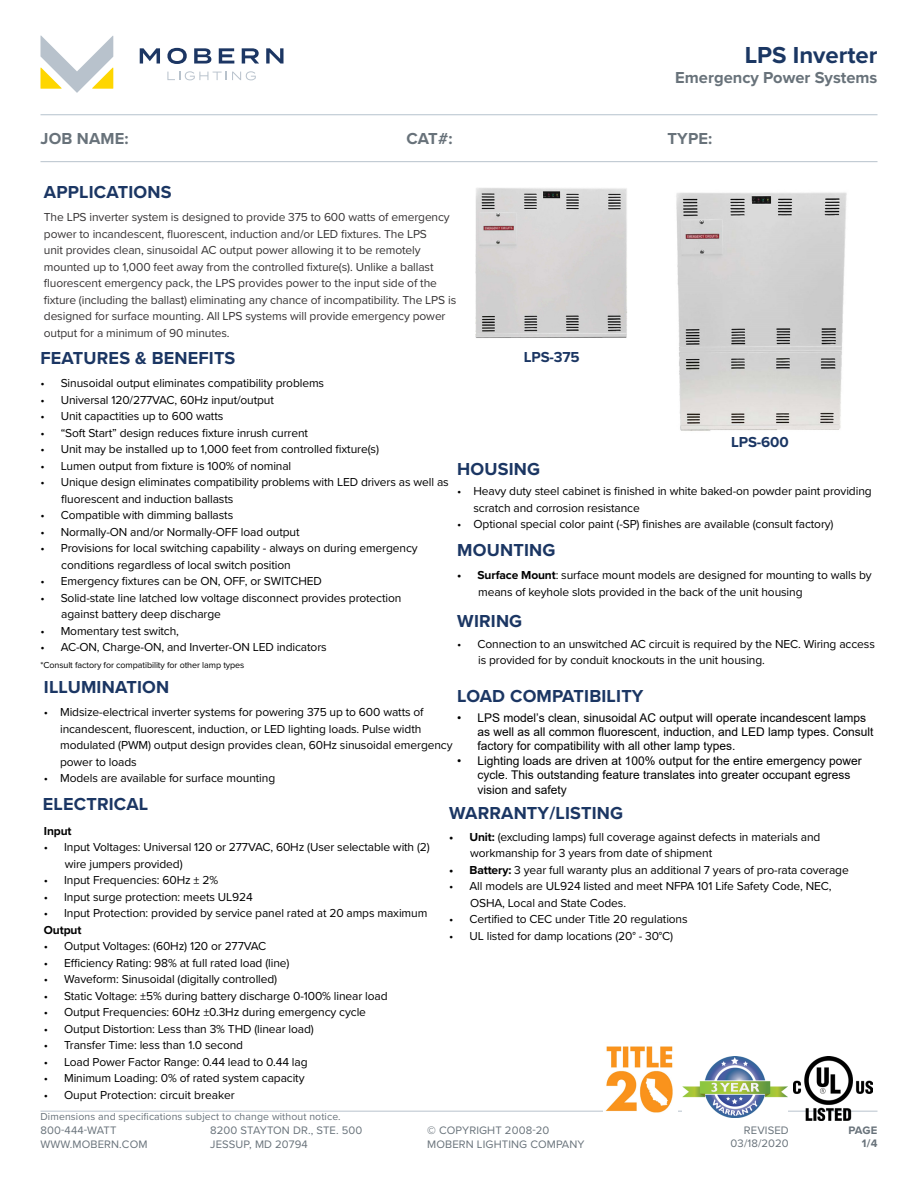
<style>
.page{position:relative;width:918px;height:1188px;background:#fff}
.page>*{position:absolute;margin:0;border:0;box-sizing:border-box;transform-origin:0 0}
.t1{font:700 24px "Proxima Nova";color:#1b3763}
.t2{font:700 18px "Proxima Nova";letter-spacing:.01em;color:#1b3663}
.t3{font:700 16.5px "Proxima Nova";color:#68727a}
.t4{font:700 15px "Proxima Nova";letter-spacing:-.01em;color:#1b3663}
.t5{font:12px/16.5px "Proxima Nova";letter-spacing:-.01em;color:#000}
.t6{font:12px/16.5px "Proxima Nova";letter-spacing:-.01em;color:#373435}
.t7{font:12px/14.4px "Arial";color:#000}
.t8{font:700 12px "Proxima Nova";letter-spacing:-.01em;color:#000}
.t9{font:11.25px/13.5px "Proxima Nova";letter-spacing:.01em;color:#68727a}
.t10{font:700 11.25px "Proxima Nova";color:#68727a}
.t11{font:10.5px "Proxima Nova";letter-spacing:.01em;color:#68727a}
.t12{font:9px "Proxima Nova";letter-spacing:-.01em;color:#000}
.s1{font-weight:700}
</style>
<div class="page">
<svg style="left:40px;top:35px;width:73px;height:58px"></svg>
<svg style="left:140px;top:48px;width:20px;height:16px"></svg>
<svg style="left:167px;top:48px;width:20px;height:16px"></svg>
<svg style="left:194px;top:48px;width:17px;height:16px"></svg>
<svg style="left:219px;top:48px;width:15px;height:16px"></svg>
<svg style="left:242px;top:48px;width:17px;height:16px"></svg>
<svg style="left:266px;top:48px;width:18px;height:16px"></svg>
<svg style="left:167px;top:71px;width:89px;height:9px"></svg>
<hr style="left:40px;top:1111px;width:838px;height:1px;background:#b8c2cc">
<hr style="left:40px;top:114px;width:838px;height:1px;background:#b5c2cd">
<hr style="left:40px;top:161px;width:838px;height:1px;background:#b8c2cc">
<img style="left:793px;top:1056px;width:79px;height:64px">
<img style="left:682px;top:1056px;width:105px;height:61px">
<img style="left:603px;top:1046px;width:74px;height:67px">
<img style="left:475px;top:188px;width:152px;height:150px">
<img style="left:676px;top:192px;width:171px;height:239px">
<h1 class="t1" style="left:745px;top:38px;width:134px">LPS Inverter</h1>
<h3 class="t3" style="left:675px;top:65px;width:204px">Emergency Power Systems</h3>
<h3 class="t3" style="left:40px;top:126px;width:90px">JOB NAME:</h3>
<h3 class="t3" style="left:407px;top:126px;width:48px">CAT#:</h3>
<h3 class="t3" style="left:667px;top:126px;width:46px">TYPE:</h3>
<h2 class="t2" style="left:44px;top:178px;width:129px">APPLICATIONS</h2>
<p class="t6" style="left:44px;top:209px;width:414px">The LPS inverter system is designed to provide 375 to 600 watts of emergency power to incandescent, fluorescent, induction and/or LED fixtures. The LPS<br>unit provides clean, sinusoidal AC output power allowing it to be remotely mounted up to 1,000 feet away from the controlled fixture(s). Unlike a ballast fluorescent emergency pack, the LPS provides power to the input side of the fixture (including the ballast) eliminating any chance of incompatibility. The LPS is designed for surface mounting. All LPS systems will provide emergency power output for a minimum of 90 minutes.</p>
<h2 class="t2" style="left:40px;top:344px;width:196px">FEATURES &amp; BENEFITS</h2>
<p class="t4" style="left:524px;top:345px;width:57px">LPS-375</p>
<p class="t5" style="left:40px;top:375px;width:285px">• Sinusoidal output eliminates compatibility problems</p>
<p class="t5" style="left:40px;top:391px;width:235px">• Universal 120/277VAC, 60Hz input/output</p>
<p class="t5" style="left:40px;top:408px;width:184px">• Unit capactities up to 600 watts</p>
<p class="t5" style="left:40px;top:424px;width:269px">• “Soft Start” design reduces fixture inrush current</p>
<p class="t5" style="left:40px;top:441px;width:340px">• Unit may be installed up to 1,000 feet from controlled fixture(s)</p>
<p class="t5" style="left:40px;top:457px;width:252px">• Lumen output from fixture is 100% of nominal</p>
<p class="t5" style="left:61px;top:474px;width:389px;text-indent:-21px">• Unique design eliminates compatibility problems with LED drivers as well as fluorescent and induction ballasts</p>
<p class="t5" style="left:40px;top:507px;width:194px">• Compatible with dimming ballasts</p>
<p class="t5" style="left:40px;top:523px;width:261px">• Normally-ON and/or Normally-OFF load output</p>
<p class="t5" style="left:61px;top:540px;width:358px;text-indent:-21px">• Provisions for local switching capability - always on during emergency conditions regardless of local switch position</p>
<p class="t5" style="left:40px;top:573px;width:283px">• Emergency fixtures can be ON, OFF, or SWITCHED</p>
<p class="t5" style="left:61px;top:589px;width:342px;text-indent:-21px">• Solid-state line latched low voltage disconnect provides protection against battery deep discharge</p>
<p class="t5" style="left:40px;top:622px;width:140px">• Momentary test switch,</p>
<p class="t5" style="left:40px;top:639px;width:288px">• AC-ON, Charge-ON, and Inverter-ON LED indicators</p>
<p class="t12" style="left:40px;top:658px;width:205px">*Consult factory for compatibility for other lamp types</p>
<h2 class="t2" style="left:44px;top:673px;width:127px">ILLUMINATION</h2>
<h2 class="t2" style="left:457px;top:455px;width:84px">HOUSING</h2>
<p class="t4" style="left:731px;top:431px;width:59px">LPS-600</p>
<p class="t5" style="left:474px;top:482px;width:400px;text-indent:-16px">• Heavy duty steel cabinet is finished in white baked-on powder paint providing scratch and corrosion resistance</p>
<p class="t5" style="left:457px;top:515px;width:378px">• Optional special color paint (-SP) finishes are available (consult factory)</p>
<h2 class="t2" style="left:457px;top:536px;width:100px">MOUNTING</h2>
<p class="t5" style="left:478px;top:566px;width:395px;text-indent:-21px"><span class="s1">• Surface Mount</span>: surface mount models are designed for mounting to walls by means of keyhole slots provided in the back of the unit housing</p>
<h2 class="t2" style="left:457px;top:608px;width:66px">WIRING</h2>
<p class="t5" style="left:478px;top:635px;width:398px;text-indent:-21px">• Connection to an unswitched AC circuit is required by the NEC. Wiring access is provided for by conduit knockouts in the unit housing.</p>
<h2 class="t2" style="left:457px;top:683px;width:188px">LOAD COMPATIBILITY</h2>
<p class="t5" style="left:60px;top:703px;width:394px;text-indent:-16px">• Midsize-electrical inverter systems for powering 375 up to 600 watts of incandescent, fluorescent, induction, or LED lighting loads. Pulse width modulated (PWM) output design provides clean, 60Hz sinusoidal emergency power to loads</p>
<p class="t5" style="left:44px;top:769px;width:233px">• Models are available for surface mounting</p>
<p class="t7" style="left:477px;top:710px;width:398px;text-indent:-20px">• LPS model’s clean, sinusoidal AC output will operate incandescent lamps as well as all common fluorescent, induction, and LED lamp types. Consult factory for compatibility with all other lamp types.</p>
<p class="t7" style="left:477px;top:753px;width:386px;text-indent:-20px">• Lighting loads are driven at 100% output for the entire emergency power cycle. This outstanding feature translates into greater occupant egress vision and safety</p>
<h2 class="t2" style="left:43px;top:791px;width:107px">ELECTRICAL</h2>
<p class="t8" style="left:44px;top:822px;width:29px">Input</p>
<p class="t5" style="left:65px;top:839px;width:367px;text-indent:-21px">• Input Voltages: Universal 120 or 277VAC, 60Hz (User selectable with (2) wire jumpers provided)</p>
<p class="t5" style="left:44px;top:872px;width:176px">• Input Frequencies: 60Hz ± 2%</p>
<p class="t5" style="left:44px;top:888px;width:210px">• Input surge protection: meets UL924</p>
<p class="t5" style="left:44px;top:905px;width:385px">• Input Protection: provided by service panel rated at 20 amps maximum</p>
<p class="t8" style="left:44px;top:921px;width:39px">Output</p>
<p class="t5" style="left:44px;top:938px;width:224px">• Output Voltages: (60Hz) 120 or 277VAC</p>
<p class="t5" style="left:44px;top:954px;width:247px">• Efficiency Rating: 98% at full rated load (line)</p>
<p class="t5" style="left:44px;top:971px;width:235px">• Waveform: Sinusoidal (digitally controlled)</p>
<p class="t5" style="left:44px;top:987px;width:345px">• Static Voltage: ±5% during battery discharge 0-100% linear load</p>
<p class="t5" style="left:44px;top:1004px;width:324px">• Output Frequencies: 60Hz ±0.3Hz during emergency cycle</p>
<p class="t5" style="left:44px;top:1020px;width:271px">• Output Distortion: Less than 3% THD (linear load)</p>
<p class="t5" style="left:44px;top:1037px;width:201px">• Transfer Time: less than 1.0 second</p>
<p class="t5" style="left:44px;top:1053px;width:265px">• Load Power Factor Range: 0.44 lead to 0.44 lag</p>
<p class="t5" style="left:44px;top:1070px;width:262px">• Minimum Loading: 0% of rated system capacity</p>
<p class="t5" style="left:44px;top:1086px;width:192px">• Ouput Protection: circuit breaker</p>
<p class="t11" style="left:40px;top:1109px;width:302px">Dimensions and specifications subject to change without notice.</p>
<h2 class="t2" style="left:449px;top:800px;width:175px">WARRANTY/LISTING</h2>
<p class="t5" style="left:470px;top:828px;width:352px;text-indent:-21px"><span class="s1">• Unit:</span> (excluding lamps) full coverage against defects in materials and workmanship for 3 years from date of shipment</p>
<p class="t5" style="left:449px;top:861px;width:401px"><span class="s1">• Battery:</span> 3 year full waranty plus an additional 7 years of pro-rata coverage</p>
<p class="t5" style="left:470px;top:878px;width:363px;text-indent:-21px">• All models are UL924 listed and meet NFPA 101 Life Safety Code, NEC,<br>OSHA, Local and State Codes.</p>
<p class="t5" style="left:449px;top:911px;width:240px">• Certified to CEC under Title 20 regulations</p>
<p class="t5" style="left:449px;top:927px;width:225px">• UL listed for damp locations (20° - 30°C)</p>
<p class="t9" style="left:40px;top:1123px;width:108px">800-444-WATT<br>WWW.MOBERN.COM</p>
<p class="t9" style="left:210px;top:1123px;width:154px">8200 STAYTON DR., STE. 500<br>JESSUP, MD 20794</p>
<p class="t9" style="left:427px;top:1123px;width:159px"><span class="s1">©</span> COPYRIGHT 2008-20<br>MOBERN LIGHTING COMPANY</p>
<p class="t9" style="left:744px;top:1123px;width:46px">REVISED</p>
<p class="t10" style="left:848px;top:1122px;width:31px">PAGE</p>
<p class="t9" style="left:731px;top:1137px;width:60px">03/18/2020</p>
<p class="t10" style="left:862px;top:1135px;width:17px">1/4</p>
</div>
